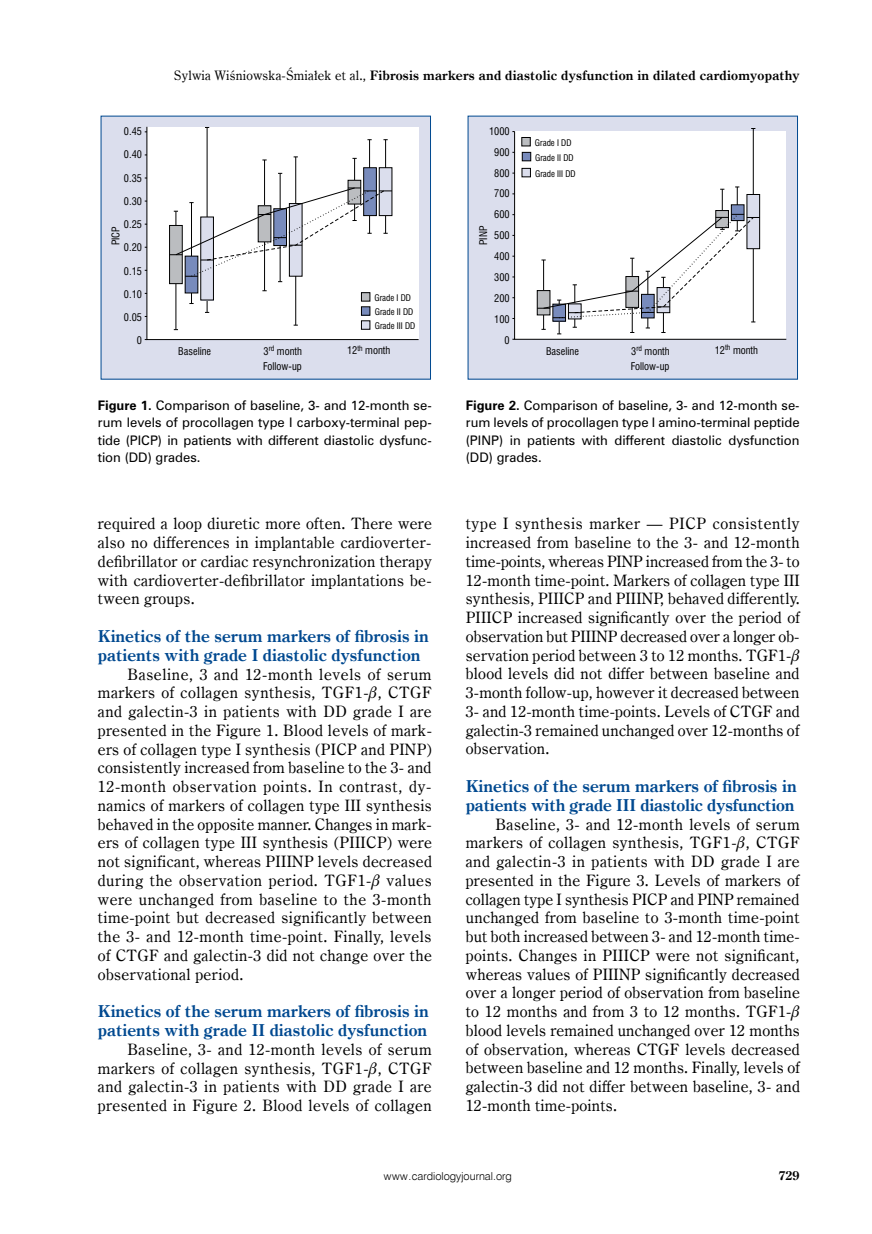
<style>
.page{position:relative;width:872px;height:1234px;background:#fff}
.page>*{position:absolute;margin:0;border:0;box-sizing:border-box;transform-origin:0 0}
.t1{font:700 16.5px/18.8px "Century Oldst EU";color:#004990}
.t2{font:15.75px/18.8px "Century Oldst EU";letter-spacing:.015em;color:#000;text-align:justify}
.t3{font:700 13.05px "Century Oldst EU";letter-spacing:.015em;color:#000}
.t4{font:700 12.75px "Century Oldst EU";color:#000}
.t5{font:12px/17.2px "Zurich PL";color:#000;text-align:justify}
.t6{font:10.95px "Swis 721 Lt EU";color:#000}
.t7{font:10.35px/20.9px "Swis 721 Cn EU";color:#000;text-align:right}
.t8{font:8.85px "Swis 721 Cn EU";color:#000}
.t9{font:7.35px "Swis 721 Cn EU";color:#000}
.s1{font-weight:400}
.s2{font-weight:700}
</style>
<div class="page">
<div style="left:101px;top:116px;width:329px;height:263px;background:#dbdeed"></div>
<div style="left:146px;top:126px;width:273px;height:214px;background:#fff"></div>
<hr style="left:175px;top:211px;width:1px;height:118px;background:#000">
<div style="left:361px;top:292px;width:9px;height:9px;background:#bbbdc0"></div>
<div style="left:361px;top:292px;width:9px;height:9px;border:1px solid #000"></div>
<div style="left:361px;top:307px;width:9px;height:8px;background:#788bbc"></div>
<div style="left:361px;top:306px;width:9px;height:9px;border:1px solid #000"></div>
<div style="left:361px;top:321px;width:9px;height:8px;background:#dbdeed"></div>
<div style="left:361px;top:320px;width:9px;height:9px;border:1px solid #000"></div>
<div style="left:169px;top:225px;width:14px;height:59px;border:1px solid #000"></div>
<hr style="left:191px;top:202px;width:1px;height:101px;background:#000">
<hr style="left:207px;top:128px;width:1px;height:184px;background:#000">
<hr style="left:264px;top:160px;width:1px;height:131px;background:#000">
<hr style="left:280px;top:173px;width:1px;height:108px;background:#000">
<hr style="left:295px;top:157px;width:1px;height:168px;background:#000">
<hr style="left:354px;top:158px;width:1px;height:62px;background:#000">
<hr style="left:369px;top:140px;width:1px;height:93px;background:#000">
<hr style="left:385px;top:140px;width:1px;height:93px;background:#000">
<div style="left:185px;top:256px;width:13px;height:37px;background:#788bbc"></div>
<div style="left:201px;top:217px;width:12px;height:83px;background:#dbdeed"></div>
<div style="left:200px;top:216px;width:14px;height:84px;border:1px solid #000"></div>
<div style="left:348px;top:180px;width:13px;height:24px;background:#bbbdc0"></div>
<div style="left:348px;top:180px;width:13px;height:24px;border:1px solid #000"></div>
<div style="left:364px;top:168px;width:12px;height:47px;background:#788bbc"></div>
<div style="left:363px;top:167px;width:14px;height:49px;border:1px solid #000"></div>
<div style="left:379px;top:168px;width:13px;height:47px;background:#dbdeed"></div>
<div style="left:379px;top:167px;width:13px;height:49px;border:1px solid #000"></div>
<svg style="left:169px;top:187px;width:223px;height:95px;background:#dedfe3"></svg>
<div style="left:468px;top:116px;width:329px;height:263px;background:#dbdeed"></div>
<div style="left:514px;top:131px;width:273px;height:209px;background:#fff"></div>
<div style="left:522px;top:137px;width:8px;height:9px;background:#bbbdc0"></div>
<div style="left:521px;top:137px;width:9px;height:9px;border:1px solid #000"></div>
<div style="left:522px;top:152px;width:9px;height:9px;background:#788bbc"></div>
<div style="left:522px;top:152px;width:9px;height:9px;border:1px solid #000"></div>
<div style="left:522px;top:168px;width:8px;height:9px;background:#dbdeed"></div>
<div style="left:521px;top:168px;width:10px;height:9px;border:1px solid #000"></div>
<hr style="left:722px;top:189px;width:1px;height:40px;background:#000">
<hr style="left:737px;top:187px;width:1px;height:44px;background:#000">
<hr style="left:753px;top:128px;width:1px;height:194px;background:#000">
<div style="left:715px;top:210px;width:13px;height:17px;background:#bbbdc0"></div>
<div style="left:715px;top:210px;width:14px;height:18px;border:1px solid #000"></div>
<div style="left:731px;top:205px;width:13px;height:15px;background:#788bbc"></div>
<div style="left:731px;top:204px;width:13px;height:17px;border:1px solid #000"></div>
<div style="left:747px;top:194px;width:12px;height:55px;background:#dbdeed"></div>
<div style="left:746px;top:194px;width:14px;height:55px;border:1px solid #000"></div>
<svg style="left:537px;top:213px;width:222px;height:121px;background:#e7e7e9"></svg>
<p class="t7" style="left:124px;top:121px;width:20px">0.45</p>
<p class="t7" style="left:124px;top:144px;width:20px">0.40</p>
<p class="t7" style="left:124px;top:167px;width:20px">0.35</p>
<p class="t7" style="left:124px;top:190px;width:20px">0.30</p>
<p class="t7" style="left:124px;top:214px;width:20px">0.25</p>
<p class="t7" style="left:124px;top:237px;width:20px">0.20</p>
<p class="t7" style="left:124px;top:260px;width:20px">0.15</p>
<p class="t7" style="left:124px;top:283px;width:20px">0.10</p>
<p class="t7" style="left:124px;top:307px;width:20px">0.05</p>
<p class="t7" style="left:137px;top:330px;width:7px">0</p>
<p class="t7" style="left:105px;top:245px;width:21px;rotate:-90deg">PICP</p>
<p class="t3" style="left:174px;top:68px;width:627px"><span class="s1">Sylwia Wiśniowska-Śmiałek et al.,</span> Fibrosis markers and diastolic dysfunction in dilated cardiomyopathy</p>
<p class="t9" style="left:269px;top:344px;width:7px">rd</p>
<p class="t7" style="left:178px;top:341px;width:34px">Baseline</p>
<p class="t7" style="left:263px;top:341px;width:40px">3 month</p>
<p class="t8" style="left:374px;top:291px;width:38px">Grade I DD</p>
<p class="t8" style="left:375px;top:306px;width:40px">Grade II DD</p>
<p class="t8" style="left:375px;top:320px;width:42px">Grade III DD</p>
<p class="t9" style="left:357px;top:343px;width:7px">th</p>
<p class="t7" style="left:347px;top:340px;width:45px">12 month</p>
<p class="t7" style="left:489px;top:120px;width:22px">1000<br>900<br>800<br>700<br>600<br>500<br>400<br>300<br>200<br>100<br>0</p>
<p class="t7" style="left:473px;top:245px;width:21px;rotate:-90deg">PINP</p>
<p class="t8" style="left:535px;top:137px;width:38px">Grade I DD</p>
<p class="t8" style="left:535px;top:152px;width:40px">Grade II DD</p>
<p class="t8" style="left:535px;top:168px;width:42px">Grade III DD</p>
<p class="t9" style="left:636px;top:343px;width:7px">rd</p>
<p class="t7" style="left:546px;top:340px;width:34px">Baseline</p>
<p class="t7" style="left:631px;top:340px;width:40px">3 month</p>
<p class="t9" style="left:725px;top:343px;width:7px">th</p>
<p class="t7" style="left:715px;top:339px;width:45px">12 month</p>
<p class="t7" style="left:263px;top:356px;width:40px">Follow-up</p>
<p class="t7" style="left:631px;top:355px;width:40px">Follow-up</p>
<p class="t5" style="left:98px;top:396px;width:335px"><span class="s2">Figure 1.</span> Comparison of baseline, 3- and 12-month se&shy;rum levels of procollagen type I carboxy-terminal pep&shy;tide (PICP) in patients with different diastolic dysfunc&shy;tion (DD) grades.</p>
<p class="t5" style="left:466px;top:396px;width:335px"><span class="s2">Figure 2.</span> Comparison of baseline, 3- and 12-month se&shy;rum levels of procollagen type I amino-terminal peptide (PINP) in patients with different diastolic dysfunction (DD) grades.</p>
<p class="t2" style="left:98px;top:514px;width:335px">required a loop diuretic more often. There were also no differences in implantable cardioverter&shy;defibrillator or cardiac resynchronization therapy with cardioverter-defibrillator implantations be&shy;tween groups.</p>
<p class="t1" style="left:98px;top:627px;width:332px">Kinetics of the serum markers of fibrosis in patients with grade I diastolic dysfunction</p>
<p class="t2" style="left:98px;top:664px;width:335px;text-indent:30px">Baseline, 3 and 12-month levels of serum markers of collagen synthesis, TGF1- , CTGF and galectin-3 in patients with DD grade I are presented in the Figure 1. Blood levels of mark&shy;ers of collagen type I synthesis (PICP and PINP) consistently increased from baseline to the 3- and 12-month observation points. In contrast, dy&shy;namics of markers of collagen type III synthesis behaved in the opposite manner. Changes in mark&shy;ers of collagen type III synthesis (PIIICP) were not significant, whereas PIIINP levels decreased during the observation period. TGF1- values were unchanged from baseline to the 3-month time-point but decreased significantly between the 3- and 12-month time-point. Finally, levels of CTGF and galectin-3 did not change over the observational period.</p>
<p class="t1" style="left:98px;top:1002px;width:332px">Kinetics of the serum markers of fibrosis in patients with grade II diastolic dysfunction</p>
<p class="t2" style="left:98px;top:1039px;width:335px;text-indent:30px">Baseline, 3- and 12-month levels of serum markers of collagen synthesis, TGF1- , CTGF and galectin-3 in patients with DD grade I are presented in Figure 2. Blood levels of collagen</p>
<p class="t2" style="left:466px;top:514px;width:335px;text-align:left">type I synthesis marker — PICP consistently increased from baseline to the 3- and 12-month time-points, whereas PINP increased from the 3- to 12-month time-point. Markers of collagen type III synthesis, PIIICP and PIIINP, behaved differently.<br>PIIICP increased significantly over the period of observation but PIIINP decreased over a longer ob&shy;servation period between 3 to 12 months. TGF1- blood levels did not differ between baseline and 3-month follow-up, however it decreased between 3- and 12-month time-points. Levels of CTGF and galectin-3 remained unchanged over 12-months of observation.</p>
<p class="t1" style="left:466px;top:777px;width:332px">Kinetics of the serum markers of fibrosis in patients with grade III diastolic dysfunction</p>
<p class="t2" style="left:466px;top:814px;width:336px;text-align:left;text-indent:30px">Baseline, 3- and 12-month levels of serum markers of collagen synthesis, TGF1- , CTGF and galectin-3 in patients with DD grade I are presented in the Figure 3. Levels of markers of collagen type I synthesis PICP and PINP remained unchanged from baseline to 3-month time-point but both increased between 3- and 12-month time&shy;points. Changes in PIIICP were not significant, whereas values of PIIINP significantly decreased over a longer period of observation from baseline to 12 months and from 3 to 12 months. TGF1- blood levels remained unchanged over 12 months of observation, whereas CTGF levels decreased between baseline and 12 months. Finally, levels of galectin-3 did not differ between baseline, 3- and 12-month time-points.</p>
<p class="t6" style="left:384px;top:1169px;width:129px">www.cardiologyjournal.org</p>
<p class="t4" style="left:778px;top:1167px;width:23px">729</p>
</div>
